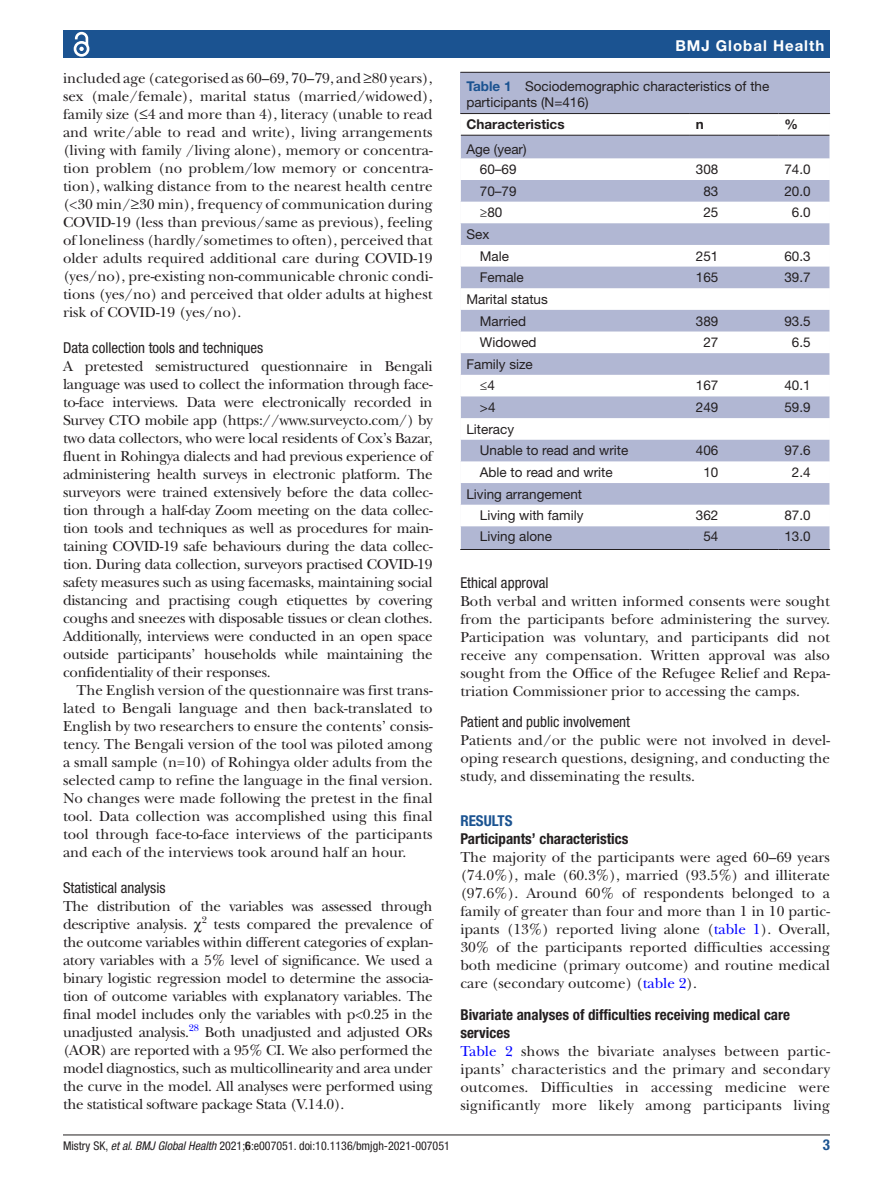
<style>
.page{position:relative;width:893px;height:1191px;background:#fff}
.page>*{position:absolute;margin:0;border:0;box-sizing:border-box;transform-origin:0 0}
.t1{font:15px/18px "New Baskerville";color:#231f20;text-align:justify}
.t2{font:condensed 15px "Helvetica Neue LT Std";color:#231f20}
.t3{font:700 condensed 15px/18px "Helvetica Neue LT Std";color:#231f20}
.t4{font:15px/18px "New Baskerville";letter-spacing:-.02em;color:#231f20}
.t5{font:700 15px "Helvetica Neue LT Std";letter-spacing:.065em;color:#fff}
.t6{font:700 condensed 15px "Helvetica Neue LT Std";color:#1b5391}
.t7{font:13.5px/21.6px "Helvetica Neue LT Std";color:#231f20}
.t8{font:700 13.5px "Helvetica Neue LT Std";color:#231f20}
.t9{font:condensed 12px "Helvetica Neue LT Std";color:#231f20}
.t10{font:9.9px "New Baskerville";color:#00f}
.t11{font:9.9px "New Baskerville";color:#231f20}
.s1{font-weight:700;color:#1b5391}
.s2{color:#00f}
.s3{font-style:italic}
.s4{font-weight:700}
</style>
<div class="page">
<hr style="left:63px;top:1134px;width:767px;height:1px;background:#231f20">
<div style="left:63px;top:31px;width:767px;height:27px;background:#1b5391"></div>
<svg style="left:73px;top:31px;width:17px;height:26px"></svg>
<div style="left:460px;top:73px;width:370px;height:477px;background:#b1b7d3"></div>
<hr style="left:460px;top:72px;width:370px;height:1px;background:#231f20">
<svg style="left:461px;top:114px;width:369px;height:412px;fill:#fff"></svg>
<hr style="left:460px;top:113px;width:230px;height:1px;background:#231f20">
<hr style="left:460px;top:135px;width:230px;height:1px;background:#231f20">
<hr style="left:690px;top:113px;width:88px;height:1px;background:#231f20">
<hr style="left:690px;top:135px;width:88px;height:1px;background:#231f20">
<hr style="left:778px;top:113px;width:52px;height:1px;background:#231f20">
<hr style="left:778px;top:135px;width:52px;height:1px;background:#231f20">
<hr style="left:460px;top:549px;width:230px;height:1px;background:#231f20">
<hr style="left:690px;top:549px;width:88px;height:1px;background:#231f20">
<hr style="left:778px;top:549px;width:52px;height:1px;background:#231f20">
<svg style="left:460px;top:114px;width:1px;height:435px"></svg>
<p class="t1" style="left:63px;top:69px;width:371px">included age (categorised as 60–69, 70–79, and ≥80 years), sex (male/female), marital status (married/widowed), family size (≤4 and more than 4), literacy (unable to read and write/able to read and write), living arrangements (living with family /living alone), memory or concentra&shy;tion problem (no problem/low memory or concentra&shy;tion), walking distance from to the nearest health centre (&lt;30 min/≥30 min), frequency of communication during COVID-19 (less than previous/same as previous), feeling of loneliness (hardly/sometimes to often), perceived that older adults required additional care during COVID-19 (yes/no), pre-existing non-communicable chronic condi&shy;tions (yes/no) and perceived that older adults at highest risk of COVID-19 (yes/no).</p>
<p class="t2" style="left:63px;top:339px;width:202px">Data collection tools and techniques</p>
<p class="t1" style="left:63px;top:357px;width:371px">A pretested semistructured questionnaire in Bengali language was used to collect the information through face&shy;to-face interviews. Data were electronically recorded in Survey CTO mobile app (https://www.surveycto.com/) by two data collectors, who were local residents of Cox’s Bazar, fluent in Rohingya dialects and had previous experience of administering health surveys in electronic platform. The surveyors were trained extensively before the data collec&shy;tion through a half-day Zoom meeting on the data collec&shy;tion tools and techniques as well as procedures for main&shy;taining COVID-19 safe behaviours during the data collec&shy;tion. During data collection, surveyors practised COVID-19 safety measures such as using facemasks, maintaining social distancing and practising cough etiquettes by covering coughs and sneezes with disposable tissues or clean clothes.<br>Additionally, interviews were conducted in an open space outside participants’ households while maintaining the confidentiality of their responses.</p>
<p class="t1" style="left:63px;top:681px;width:371px;text-indent:14px">The English version of the questionnaire was first trans&shy;lated to Bengali language and then back-translated to English by two researchers to ensure the contents’ consis&shy;tency. The Bengali version of the tool was piloted among a small sample (n=10) of Rohingya older adults from the selected camp to refine the language in the final version.<br>No changes were made following the pretest in the final tool. Data collection was accomplished using this final tool through face-to-face interviews of the participants and each of the interviews took around half an hour.</p>
<p class="t2" style="left:63px;top:879px;width:104px">Statistical analysis</p>
<p class="t4" style="left:63px;top:897px;width:371px">The distribution of the variables was assessed through descriptive analysis.</p>
<p class="t11" style="left:202px;top:913px;width:7px">2</p>
<p class="t1" style="left:63px;top:915px;width:371px;text-indent:151px">tests compared the prevalence of the outcome variables within different categories of explan&shy;atory variables with a 5% level of significance. We used a binary logistic regression model to determine the associa&shy;tion of outcome variables with explanatory variables. The final model includes only the variables with p&lt;0.25 in the unadjusted analysis.</p>
<p class="t10" style="left:189px;top:1021px;width:12px">28</p>
<p class="t1" style="left:63px;top:1023px;width:371px;text-indent:142px">Both unadjusted and adjusted ORs (AOR) are reported with a 95% CI. We also performed the model diagnostics, such as multicollinearity and area under the curve in the model. All analyses were performed using the statistical software package Stata (V.14.0).</p>
<p class="t5" style="left:675px;top:36px;width:150px">BMJ Global Health</p>
<p class="t7" style="left:466px;top:77px;width:305px;line-height:16.5px"><span class="s1">Table 1</span> Sociodemographic characteristics of the participants (N=416)</p>
<p class="t8" style="left:466px;top:116px;width:100px">Characteristics</p>
<p class="t8" style="left:696px;top:116px;width:10px">n</p>
<p class="t8" style="left:784px;top:116px;width:15px">%</p>
<p class="t7" style="left:466px;top:139px;width:62px;line-height:20.1px;text-align:center">Age (year)<br>60–69</p>
<p class="t7" style="left:696px;top:158px;width:24px">308</p>
<p class="t7" style="left:784px;top:158px;width:28px">74.0</p>
<p class="t7" style="left:480px;top:180px;width:38px">70–79</p>
<p class="t7" style="left:703px;top:180px;width:17px">83</p>
<p class="t7" style="left:784px;top:180px;width:28px">20.0</p>
<p class="t7" style="left:480px;top:201px;width:24px">≥80</p>
<p class="t7" style="left:703px;top:201px;width:17px">25</p>
<p class="t7" style="left:792px;top:201px;width:20px">6.0</p>
<p class="t7" style="left:480px;top:223px;width:31px;text-indent:-14px">Sex<br>Male</p>
<p class="t7" style="left:696px;top:245px;width:24px">251</p>
<p class="t7" style="left:784px;top:245px;width:28px">60.3</p>
<p class="t7" style="left:480px;top:266px;width:46px">Female</p>
<p class="t7" style="left:696px;top:266px;width:24px">165</p>
<p class="t7" style="left:784px;top:266px;width:28px">39.7</p>
<p class="t7" style="left:480px;top:288px;width:70px;text-indent:-14px">Marital status<br>Married</p>
<p class="t7" style="left:696px;top:310px;width:24px">389</p>
<p class="t7" style="left:784px;top:310px;width:28px">93.5</p>
<p class="t7" style="left:480px;top:331px;width:58px">Widowed</p>
<p class="t7" style="left:703px;top:331px;width:17px">27</p>
<p class="t7" style="left:792px;top:331px;width:20px">6.5</p>
<p class="t7" style="left:480px;top:353px;width:54px;text-indent:-14px">Family size ≤4</p>
<p class="t7" style="left:696px;top:375px;width:24px">167</p>
<p class="t7" style="left:784px;top:375px;width:28px">40.1</p>
<p class="t7" style="left:480px;top:396px;width:17px">&gt;4</p>
<p class="t7" style="left:696px;top:396px;width:24px">249</p>
<p class="t7" style="left:784px;top:396px;width:28px">59.9</p>
<p class="t7" style="left:480px;top:418px;width:150px;text-indent:-14px">Literacy<br>Unable to read and write</p>
<p class="t7" style="left:696px;top:439px;width:24px">406</p>
<p class="t7" style="left:784px;top:439px;width:28px">97.6</p>
<p class="t7" style="left:480px;top:461px;width:134px">Able to read and write</p>
<p class="t7" style="left:703px;top:461px;width:17px">10</p>
<p class="t7" style="left:792px;top:461px;width:20px">2.4</p>
<p class="t7" style="left:466px;top:483px;width:119px;text-align:right">Living arrangement<br>Living with family</p>
<p class="t7" style="left:696px;top:504px;width:24px">362</p>
<p class="t7" style="left:784px;top:504px;width:28px">87.0</p>
<p class="t7" style="left:480px;top:525px;width:74px">Living alone</p>
<p class="t7" style="left:703px;top:525px;width:17px">54</p>
<p class="t7" style="left:784px;top:525px;width:28px">13.0</p>
<p class="t2" style="left:460px;top:573px;width:90px">Ethical approval</p>
<p class="t1" style="left:460px;top:592px;width:371px">Both verbal and written informed consents were sought from the participants before administering the survey.<br>Participation was voluntary, and participants did not receive any compensation. Written approval was also sought from the Office of the Refugee Relief and Repa&shy;triation Commissioner prior to accessing the camps.</p>
<p class="t2" style="left:460px;top:713px;width:171px">Patient and public involvement</p>
<p class="t1" style="left:460px;top:731px;width:371px">Patients and/or the public were not involved in devel&shy;oping research questions, designing, and conducting the study, and disseminating the results.</p>
<p class="t6" style="left:460px;top:811px;width:54px">RESULTS</p>
<p class="t3" style="left:460px;top:829px;width:170px">Participants’ characteristics</p>
<p class="t1" style="left:460px;top:848px;width:371px">The majority of the participants were aged 60–69 years (74.0%), male (60.3%), married (93.5%) and illiterate (97.6%). Around 60% of respondents belonged to a family of greater than four and more than 1 in 10 partic&shy;ipants (13%) reported living alone (<span class="s2">table 1</span>). Overall, 30% of the participants reported difficulties accessing both medicine (primary outcome) and routine medical care (secondary outcome) (<span class="s2">table 2</span>).</p>
<p class="t3" style="left:460px;top:1005px;width:331px">Bivariate analyses of difficulties receiving medical care services</p>
<p class="t1" style="left:460px;top:1042px;width:371px"><span class="s2">Table 2</span> shows the bivariate analyses between partic&shy;ipants’ characteristics and the primary and secondary outcomes. Difficulties in accessing medicine were significantly more likely among participants living</p>
<p class="t9" style="left:63px;top:1138px;width:388px">Mistry SK, <span class="s3">et al</span>. <span class="s3">BMJ Global Health</span> 2021;<span class="s4">6</span>:e007051. doi:10.1136/bmjgh-2021-007051</p>
<p class="t6" style="left:823px;top:1135px;width:9px">3</p>
</div>
